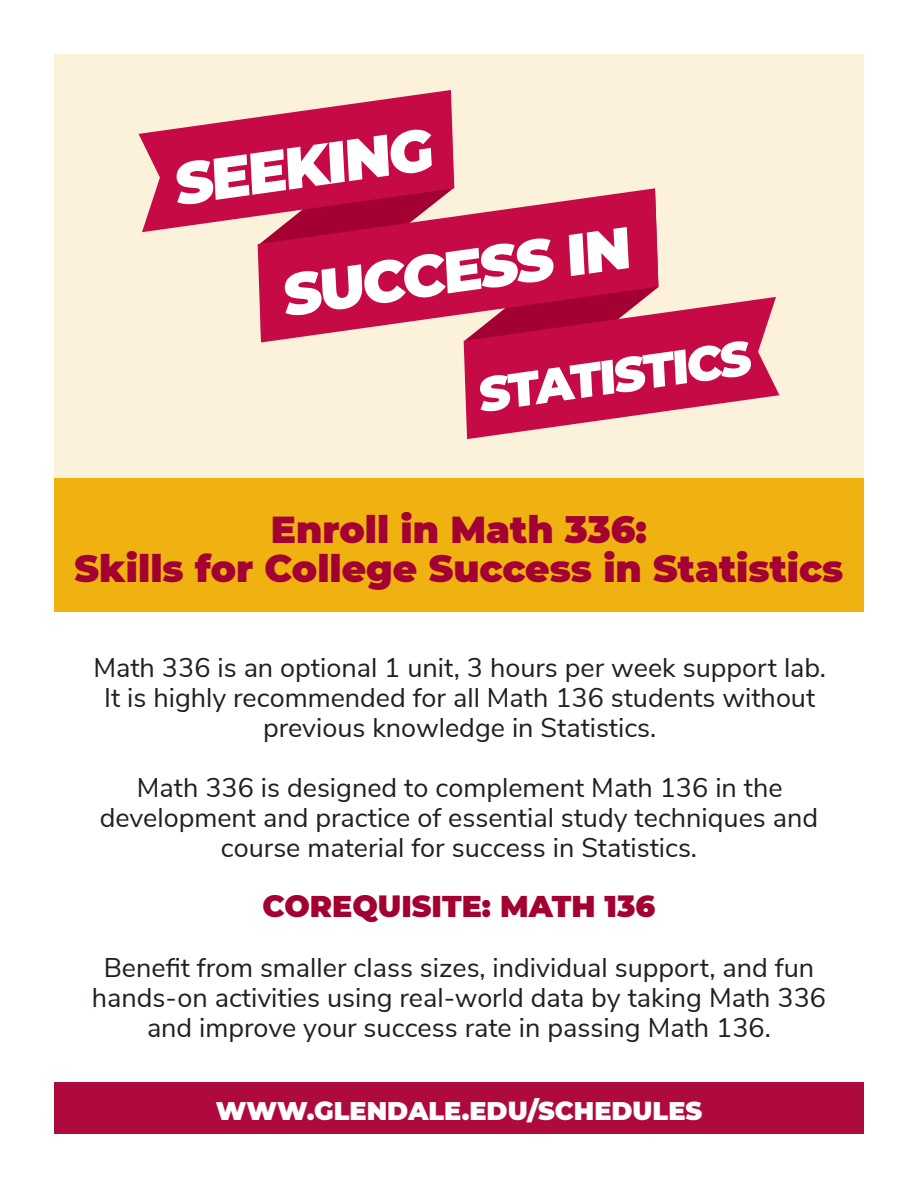
<style>
.page{position:relative;width:918px;height:1188px;background:#fff}
.page>*{position:absolute;margin:0;border:0;box-sizing:border-box;transform-origin:0 0}
.t1{font:900 58.5px "Montserrat";color:#fff}
.t2{font:900 48px "Montserrat";color:#fff}
.t3{font:900 37.5px "Montserrat";color:#a40133}
.t4{font:900 30px "Montserrat";color:#a40133}
.t5{font:27px/30px "Nunito Sans";color:#231f20;text-align:center}
.t6{font:900 25.5px "Montserrat";color:#fff}
</style>
<div class="page">
<div style="left:54px;top:55px;width:810px;height:427px;background:#fcf2db"></div>
<svg style="left:258px;top:188px;width:400px;height:154px;background:#cc2959"></svg>
<svg style="left:139px;top:90px;width:315px;height:142px;fill:#c60a45"></svg>
<svg style="left:464px;top:297px;width:315px;height:142px;fill:#c60a45"></svg>
<div style="left:54px;top:478px;width:810px;height:133px;background:#efb211"></div>
<div style="left:54px;top:1082px;width:810px;height:52px;background:#af0a3d"></div>
<p class="t1" style="left:168px;top:141px;width:262px;rotate:-8deg">SEEKING</p>
<p class="t1" style="left:276px;top:252px;width:352px;rotate:-8deg">SUCCESS IN</p>
<p class="t2" style="left:473px;top:360px;width:276px;rotate:-8deg">STATISTICS</p>
<p class="t3" style="left:271px;top:502px;width:378px">Enroll in Math 336:</p>
<p class="t3" style="left:75px;top:541px;width:770px">Skills for College Success in Statistics</p>
<p class="t5" style="left:93px;top:651px;width:734px">Math 336 is an optional 1 unit, 3 hours per week support lab.<br>It is highly recommended for all Math 136 students without previous knowledge in Statistics.</p>
<p class="t5" style="left:100px;top:771px;width:720px">Math 336 is designed to complement Math 136 in the development and practice of essential study techniques and course material for success in Statistics.</p>
<p class="t4" style="left:263px;top:884px;width:394px">COREQUISITE: MATH 136</p>
<p class="t5" style="left:92px;top:951px;width:736px">Benefit from smaller class sizes, individual support, and fun hands-on activities using real-world data by taking Math 336 and improve your success rate in passing Math 136.</p>
<p class="t6" style="left:216px;top:1092px;width:488px">WWW.GLENDALE.EDU/SCHEDULES</p>
</div>
